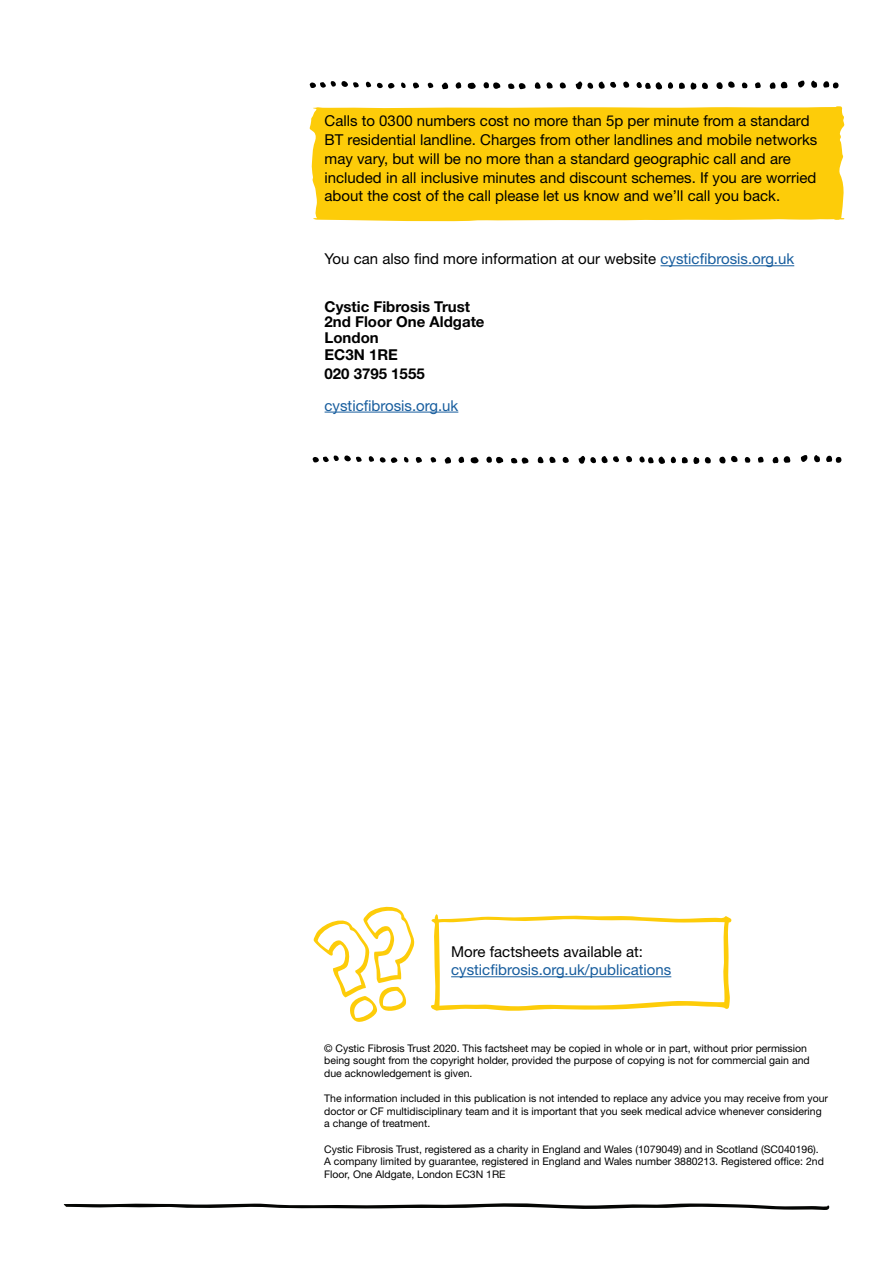
<style>
.page{position:relative;width:893px;height:1263px;background:#fff}
.page>*{position:absolute;margin:0;border:0;box-sizing:border-box;transform-origin:0 0}
.Body_Copy{font:15px/18.8px "Helvetica Neue LT Std";color:#000}
.Body_Copy-2{font:15px/18.8px "Helvetica Neue LT Std";color:#175d9e}
.Body_Copy-3{font:700 15px "Helvetica Neue LT Std";color:#000}
.Body_Copy-4{font:10.5px/12.6px "Helvetica Neue LT Std";color:#000}
.s1{color:#175d9e}
.s2{color:#000}
</style>
<div class="page">
<svg style="left:309px;top:106px;width:536px;height:115px"></svg>
<div style="left:314px;top:108px;width:525px;height:112px;background:#fdcc09"></div>
<svg style="left:431px;top:914px;width:301px;height:97px"></svg>
<svg style="left:313px;top:906px;width:101px;height:116px"></svg>
<hr style="left:660px;top:265px;width:134px;height:1px;background:#175d9e">
<hr style="left:325px;top:412px;width:133px;height:1px;background:#175d9e">
<svg style="left:310px;top:81px;width:49px;height:7px"></svg>
<svg style="left:365px;top:81px;width:54px;height:8px"></svg>
<svg style="left:428px;top:82px;width:6px;height:6px"></svg>
<svg style="left:442px;top:82px;width:34px;height:8px"></svg>
<svg style="left:483px;top:82px;width:18px;height:7px"></svg>
<svg style="left:534px;top:82px;width:32px;height:7px"></svg>
<svg style="left:508px;top:83px;width:18px;height:6px"></svg>
<svg style="left:575px;top:81px;width:41px;height:9px"></svg>
<svg style="left:623px;top:81px;width:112px;height:9px"></svg>
<svg style="left:742px;top:82px;width:19px;height:7px"></svg>
<svg style="left:769px;top:81px;width:19px;height:8px"></svg>
<svg style="left:798px;top:80px;width:41px;height:9px"></svg>
<svg style="left:313px;top:455px;width:49px;height:8px"></svg>
<svg style="left:368px;top:456px;width:29px;height:7px"></svg>
<svg style="left:404px;top:457px;width:18px;height:6px"></svg>
<svg style="left:431px;top:457px;width:6px;height:6px"></svg>
<svg style="left:445px;top:456px;width:34px;height:8px"></svg>
<svg style="left:486px;top:456px;width:18px;height:8px"></svg>
<svg style="left:537px;top:456px;width:32px;height:8px"></svg>
<svg style="left:511px;top:457px;width:18px;height:7px"></svg>
<svg style="left:578px;top:456px;width:41px;height:8px"></svg>
<svg style="left:626px;top:455px;width:112px;height:9px"></svg>
<svg style="left:745px;top:457px;width:6px;height:6px"></svg>
<svg style="left:758px;top:456px;width:6px;height:7px"></svg>
<svg style="left:772px;top:456px;width:19px;height:7px"></svg>
<svg style="left:801px;top:455px;width:41px;height:8px"></svg>
<svg style="left:64px;top:1203px;width:766px;height:7px"></svg>
<p class="Body_Copy" style="left:325px;top:111px;width:494px">Calls to 0300 numbers cost no more than 5p per minute from a standard BT residential landline. Charges from other landlines and mobile networks may vary, but will be no more than a standard geographic call and are included in all inclusive minutes and discount schemes. If you are worried about the cost of the call please let us know and we’ll call you back.</p>
<p class="Body_Copy" style="left:325px;top:249px;width:471px">You can also find more information at our website <span class="s1">cysticfibrosis.org.uk</span></p>
<p class="Body_Copy-3" style="left:325px;top:297px;width:147px">Cystic Fibrosis Trust</p>
<p class="Body_Copy-3" style="left:325px;top:313px;width:161px">2nd Floor One Aldgate</p>
<p class="Body_Copy-3" style="left:325px;top:328px;width:56px">London</p>
<p class="Body_Copy-3" style="left:325px;top:346px;width:75px">EC3N 1RE</p>
<p class="Body_Copy-3" style="left:325px;top:364px;width:102px">020 3795 1555</p>
<p class="Body_Copy-2" style="left:325px;top:396px;width:135px">cysticfibrosis.org.uk</p>
<p class="Body_Copy-2" style="left:451px;top:942px;width:222px"><span class="s2">More factsheets available at: </span>cysticfibrosis.org.uk/publications</p>
<p class="Body_Copy-4" style="left:324px;top:1041px;width:487px">© Cystic Fibrosis Trust 2020. This factsheet may be copied in whole or in part, without prior permission being sought from the copyright holder, provided the purpose of copying is not for commercial gain and due acknowledgement is given.</p>
<p class="Body_Copy-4" style="left:324px;top:1092px;width:505px">The information included in this publication is not intended to replace any advice you may receive from your doctor or CF multidisciplinary team and it is important that you seek medical advice whenever considering a change of treatment.</p>
<p class="Body_Copy-4" style="left:324px;top:1142px;width:501px">Cystic Fibrosis Trust, registered as a charity in England and Wales (1079049) and in Scotland (SC040196).<br>A company limited by guarantee, registered in England and Wales number 3880213. Registered office: 2nd<br>Floor, One Aldgate, London EC3N 1RE</p>
</div>
